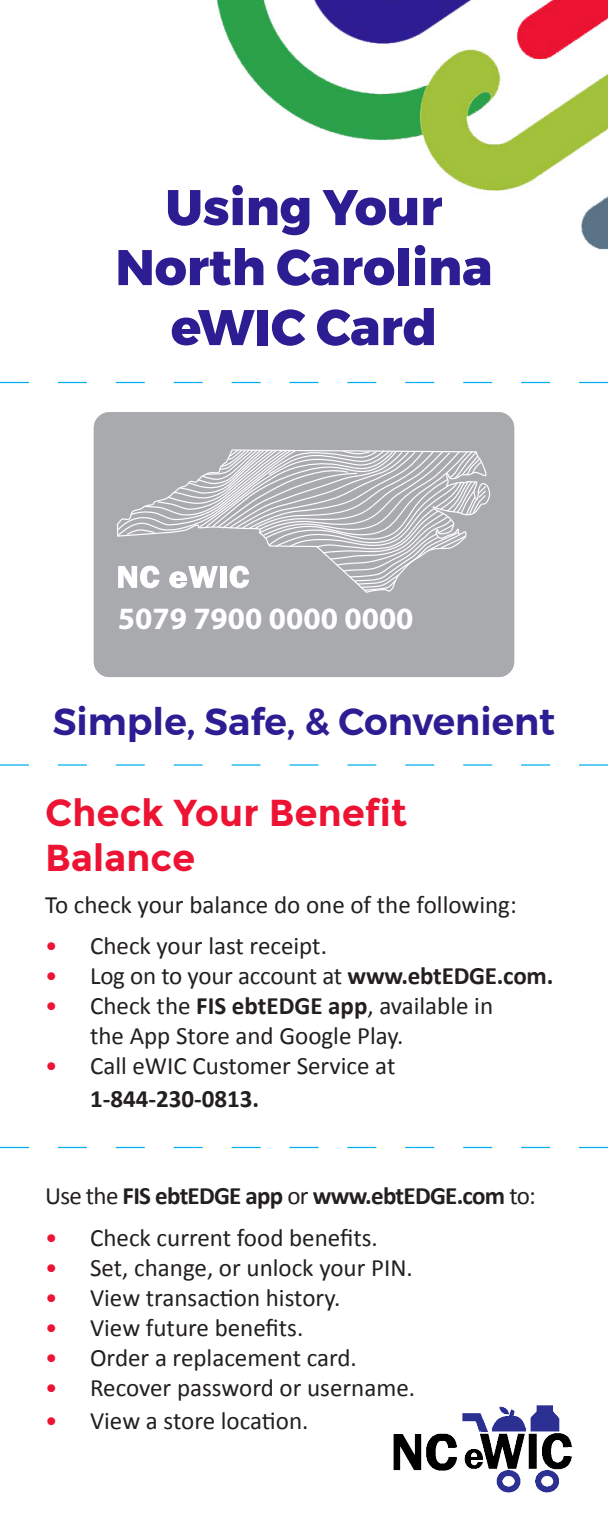
<style>
.page{position:relative;width:608px;height:1530px;background:#fff}
.page>*{position:absolute;margin:0;border:0;box-sizing:border-box;transform-origin:0 0}
.t1{font:800 50px/60px "Montserrat";color:#2c1d93;text-align:center}
.t2{font:700 37.5px/45px "Montserrat";color:#ed1333}
.t3{font:600 37.5px "Montserrat";color:#2c1d93}
.t4{font:700 31.25px "Myriad Pro";color:#fff}
.t5{font:25px/30px "Calibri";color:#231f20}
.t6{font:700 25px "Calibri";letter-spacing:-.03em;color:#231f20}
.t7{font:700 25px "Calibri";color:#231f20}
.s1{color:#ed1333}
.s2{font-weight:700}
.s3{font-weight:400}
</style>
<div class="page">
<div style="left:94px;top:412px;width:420px;height:265px;background:#a9aaae"></div>
<svg style="left:116px;top:412px;width:373px;height:180px;background:#b6b7ba"></svg>
<img style="left:216px;top:0;width:392px;height:250px">
<img style="left:393px;top:1405px;width:179px;height:88px">
<svg style="left:0;top:382px;width:608px;height:1px"></svg>
<svg style="left:0;top:764px;width:608px;height:2px"></svg>
<svg style="left:0;top:1147px;width:608px;height:1px"></svg>
<p class="t1" style="left:115px;top:178px;width:378px">Using Your<br>North Carolina eWIC Card</p>
<p class="t4" style="left:118px;top:598px;width:297px">5079 7900 0000 0000</p>
<p class="t3" style="left:53px;top:692px;width:504px">Simple, Safe, &amp; Convenient</p>
<p class="t2" style="left:45px;top:791px;width:364px">Check Your Benefit<br>Balance</p>
<p class="t5" style="left:45px;top:889px;width:473px">To check your balance do one of the following:</p>
<p class="t5" style="left:45px;top:930px;width:283px"><span class="s1">•</span> Check your last receipt.</p>
<p class="t5" style="left:45px;top:960px;width:509px"><span class="s1">•</span> Log on to your account at <span class="s2">www.ebtEDGE.com.</span></p>
<p class="t5" style="left:90px;top:990px;width:404px;text-indent:-45px"><span class="s1">•</span> Check the <span class="s2">FIS ebtEDGE app</span>, available in the App Store and Google Play.</p>
<p class="t5" style="left:45px;top:1050px;width:352px"><span class="s1">•</span> Call eWIC Customer Service at</p>
<p class="t7" style="left:90px;top:1081px;width:171px">1-844-230-0813.</p>
<p class="t6" style="left:45px;top:1179px;width:492px"><span class="s3">Use the</span> FIS ebtEDGE app <span class="s3">or</span> www.ebtEDGE.com <span class="s3">to:</span></p>
<p class="t5" style="left:45px;top:1222px;width:334px"><span class="s1">•</span> Check current food benefits.</p>
<p class="t5" style="left:45px;top:1252px;width:369px"><span class="s1">•</span> Set, change, or unlock your PIN.</p>
<p class="t5" style="left:45px;top:1282px;width:297px"><span class="s1">•</span> View transaction history.</p>
<p class="t5" style="left:45px;top:1312px;width:260px"><span class="s1">•</span> View future benefits.</p>
<p class="t5" style="left:45px;top:1342px;width:313px"><span class="s1">•</span> Order a replacement card.</p>
<p class="t5" style="left:45px;top:1372px;width:371px"><span class="s1">•</span> Recover password or username.</p>
<p class="t5" style="left:45px;top:1405px;width:265px"><span class="s1">•</span> View a store location.</p>
</div>
